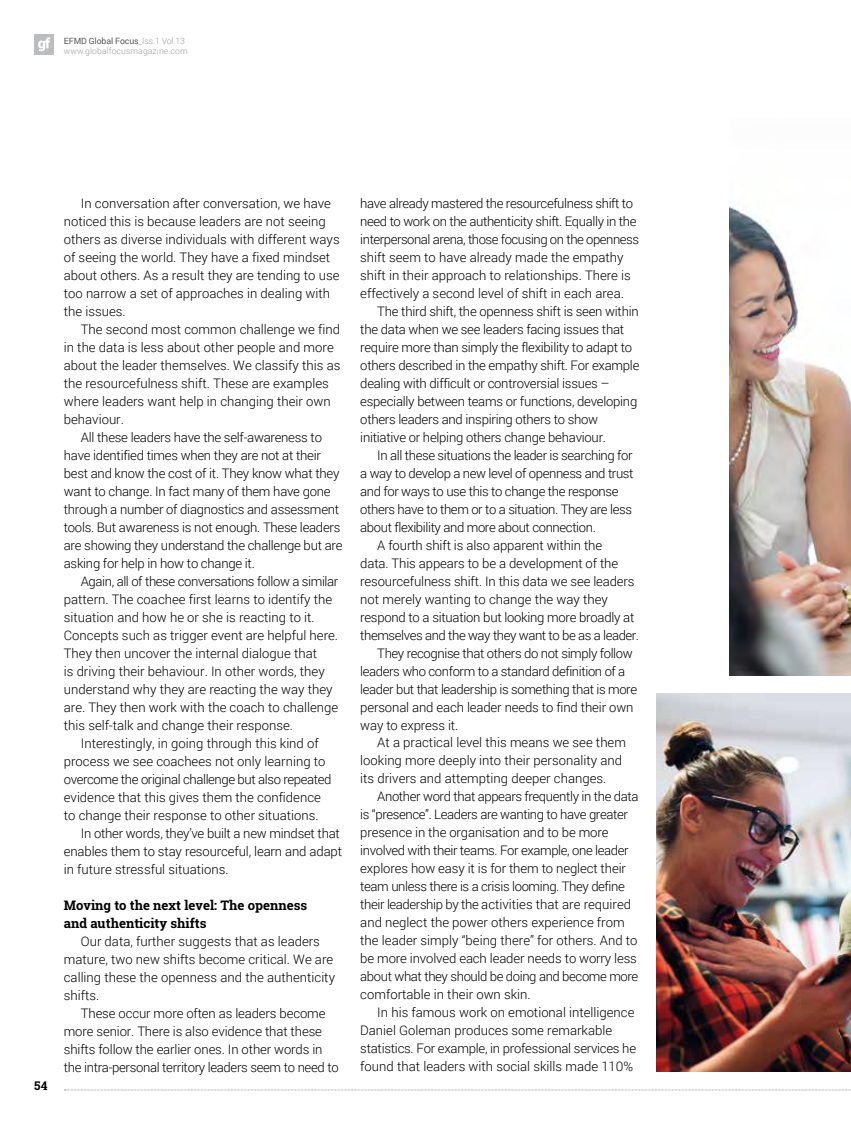
<style>
.page{position:relative;width:851px;height:1127px;background:#fff}
.page>*{position:absolute;margin:0;border:0;box-sizing:border-box;transform-origin:0 0}
.t1{font:300 13.2px/18px "Roboto";letter-spacing:-.01em;color:#000}
.t2{font:300 13.2px/18px "Roboto";letter-spacing:-.03em;color:#000}
.t3{font:700 13.2px/18px "Roboto Slab";color:#000}
.t4{font:300 13.2px "Roboto";letter-spacing:-.035em;color:#000}
.t5{font:700 12px "Roboto Slab";color:#000}
.t6{font:300 8.7px/10.1px "Roboto";letter-spacing:.01em;color:#9c9e9f}
.s1{font-weight:400;color:#58585a}
</style>
<div class="page">
<svg style="left:64px;top:1089px;width:787px;height:1px"></svg>
<div style="left:34px;top:34px;width:20px;height:20px;background:#bbbdbe"></div>
<svg style="left:38px;top:37px;width:12px;height:14px"></svg>
<img style="left:656px;top:694px;width:194px;height:378px">
<img style="left:729px;top:206px;width:121px;height:470px">
<p class="t6" style="left:64px;top:35px;width:125px"><span class="s1">EFMD Global Focus</span>_Iss.1 Vol.13 www.globalfocusmagazine.com</p>
<p class="t5" style="left:34px;top:1077px;width:15px">54</p>
<p class="t1" style="left:64px;top:194px;width:277px;text-indent:17px">In conversation after conversation, we have noticed this is because leaders are not seeing others as diverse individuals with different ways of seeing the world. They have a fixed mindset about others. As a result they are tending to use too narrow a set of approaches in dealing with the issues.</p>
<p class="t1" style="left:64px;top:320px;width:278px;text-indent:17px">The second most common challenge we find in the data is less about other people and more about the leader themselves. We classify this as the resourcefulness shift. These are examples where leaders want help in changing their own behaviour.</p>
<p class="t1" style="left:64px;top:428px;width:280px;text-indent:17px">All these leaders have the self-awareness to have identified times when they are not at their best and know the cost of it. They know what they want to change. In fact many of them have gone through a number of diagnostics and assessment tools. But awareness is not enough. These leaders are showing they understand the challenge but are asking for help in how to change it.</p>
<p class="t1" style="left:64px;top:572px;width:276px;text-indent:17px">Again, all of these conversations follow a similar pattern. The coachee first learns to identify the situation and how he or she is reacting to it.<br>Concepts such as trigger event are helpful here.<br>They then uncover the internal dialogue that<br>is driving their behaviour. In other words, they understand why they are reacting the way they are. They then work with the coach to challenge this self-talk and change their response.</p>
<p class="t1" style="left:81px;top:733px;width:239px">Interestingly, in going through this kind of</p>
<p class="t1" style="left:64px;top:751px;width:263px">process we see coachees not only learning to</p>
<p class="t2" style="left:64px;top:769px;width:269px">overcome the original challenge but also repeated</p>
<p class="t1" style="left:64px;top:787px;width:258px">evidence that this gives them the confidence</p>
<p class="t1" style="left:64px;top:805px;width:256px">to change their response to other situations.</p>
<p class="t1" style="left:81px;top:823px;width:260px">In other words, they’ve built a new mindset that</p>
<p class="t1" style="left:64px;top:841px;width:280px">enables them to stay resourceful, learn and adapt</p>
<p class="t1" style="left:64px;top:859px;width:166px">in future stressful situations.</p>
<p class="t3" style="left:64px;top:895px;width:245px">Moving to the next level: The openness and authenticity shifts</p>
<p class="t1" style="left:64px;top:931px;width:273px;text-indent:17px">Our data, further suggests that as leaders mature, two new shifts become critical. We are calling these the openness and the authenticity shifts.</p>
<p class="t1" style="left:64px;top:1003px;width:276px;text-indent:17px">These occur more often as leaders become more senior. There is also evidence that these shifts follow the earlier ones. In other words in the intra-personal territory leaders seem to need to</p>
<p class="t2" style="left:360px;top:193px;width:280px">have already mastered the resourcefulness shift to need to work on the authenticity shift. Equally in the interpersonal arena, those focusing on the openness shift seem to have already made the empathy shift in their approach to relationships. There is effectively a second level of shift in each area.</p>
<p class="t1" style="left:360px;top:301px;width:280px;text-indent:17px">The third shift, the openness shift is seen within the data when we see leaders facing issues that require more than simply the flexibility to adapt to others described in the empathy shift. For example dealing with difficult or controversial issues – especially between teams or functions, developing others leaders and inspiring others to show initiative or helping others change behaviour.</p>
<p class="t2" style="left:377px;top:445px;width:257px">In all these situations the leader is searching for</p>
<p class="t2" style="left:360px;top:463px;width:275px">a way to develop a new level of openness and trust</p>
<p class="t2" style="left:360px;top:481px;width:260px">and for ways to use this to change the response</p>
<p class="t2" style="left:360px;top:499px;width:273px">others have to them or to a situation. They are less</p>
<p class="t2" style="left:360px;top:517px;width:237px">about flexibility and more about connection.</p>
<p class="t1" style="left:377px;top:535px;width:226px">A fourth shift is also apparent within the</p>
<p class="t1" style="left:360px;top:553px;width:259px">data. This appears to be a development of the</p>
<p class="t1" style="left:360px;top:571px;width:276px">resourcefulness shift. In this data we see leaders</p>
<p class="t1" style="left:360px;top:589px;width:249px">not merely wanting to change the way they</p>
<p class="t1" style="left:360px;top:607px;width:275px">respond to a situation but looking more broadly at</p>
<p class="t4" style="left:360px;top:626px;width:280px">themselves and the way they want to be as a leader.</p>
<p class="t2" style="left:377px;top:643px;width:257px">They recognise that others do not simply follow</p>
<p class="t2" style="left:360px;top:661px;width:266px">leaders who conform to a standard definition of a</p>
<p class="t2" style="left:360px;top:679px;width:278px">leader but that leadership is something that is more</p>
<p class="t1" style="left:360px;top:697px;width:274px">personal and each leader needs to find their own</p>
<p class="t1" style="left:360px;top:715px;width:99px">way to express it.</p>
<p class="t1" style="left:377px;top:733px;width:250px">At a practical level this means we see them</p>
<p class="t1" style="left:360px;top:751px;width:263px">looking more deeply into their personality and</p>
<p class="t1" style="left:360px;top:769px;width:247px">its drivers and attempting deeper changes.</p>
<p class="t2" style="left:377px;top:787px;width:263px">Another word that appears frequently in the data</p>
<p class="t2" style="left:360px;top:805px;width:269px">is “presence”. Leaders are wanting to have greater</p>
<p class="t1" style="left:360px;top:823px;width:250px">presence in the organisation and to be more</p>
<p class="t2" style="left:360px;top:841px;width:270px">involved with their teams. For example, one leader</p>
<p class="t1" style="left:360px;top:859px;width:267px">explores how easy it is for them to neglect their</p>
<p class="t2" style="left:360px;top:877px;width:266px">team unless there is a crisis looming. They define</p>
<p class="t1" style="left:360px;top:895px;width:272px">their leadership by the activities that are required</p>
<p class="t1" style="left:360px;top:913px;width:266px">and neglect the power others experience from</p>
<p class="t1" style="left:360px;top:931px;width:279px">the leader simply “being there” for others. And to</p>
<p class="t1" style="left:360px;top:949px;width:278px">be more involved each leader needs to worry less</p>
<p class="t2" style="left:360px;top:967px;width:279px">about what they should be doing and become more</p>
<p class="t1" style="left:360px;top:985px;width:172px">comfortable in their own skin.</p>
<p class="t1" style="left:377px;top:1003px;width:259px">In his famous work on emotional intelligence</p>
<p class="t1" style="left:360px;top:1021px;width:253px">Daniel Goleman produces some remarkable</p>
<p class="t1" style="left:360px;top:1039px;width:277px">statistics. For example, in professional services he</p>
<p class="t1" style="left:360px;top:1057px;width:274px">found that leaders with social skills made 110%</p>
</div>
